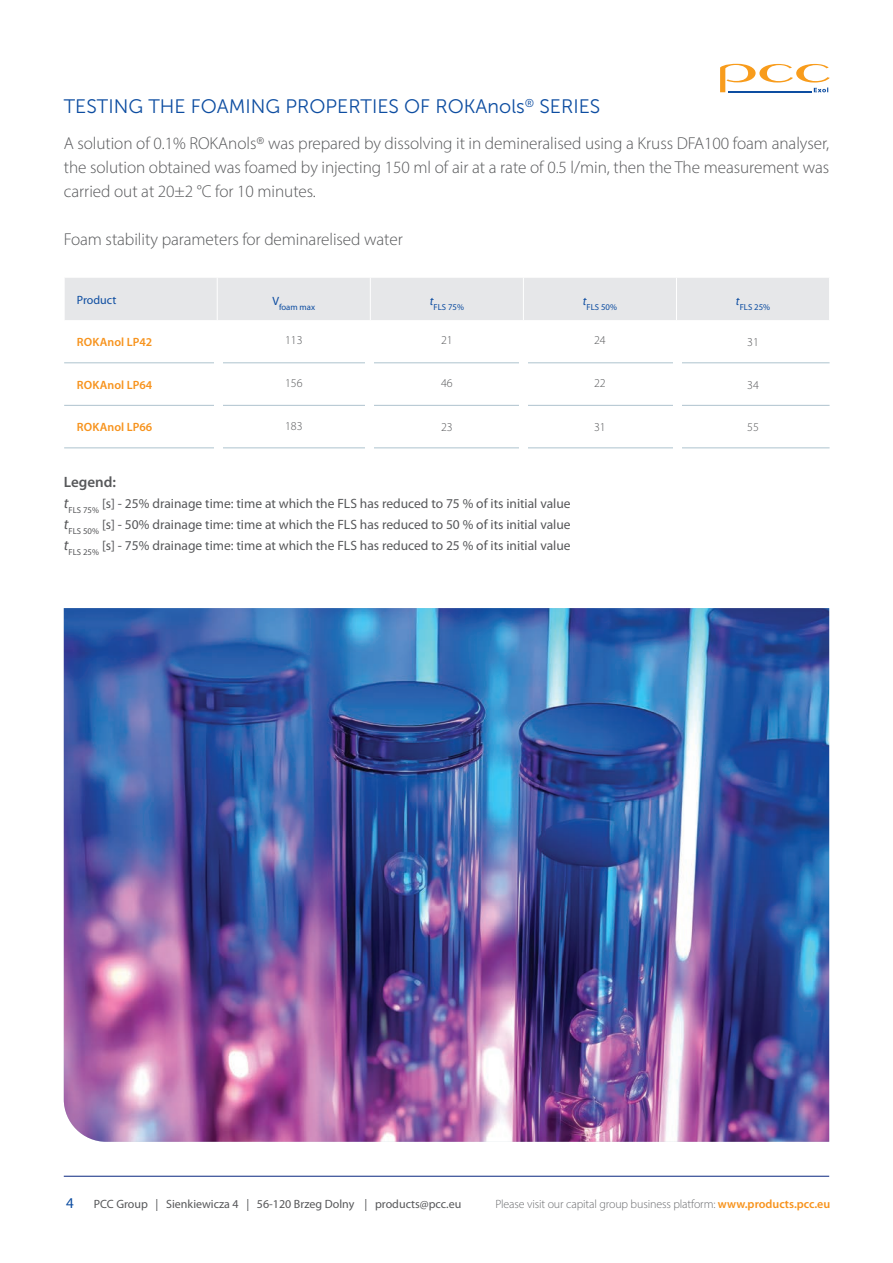
<style>
.page{position:relative;width:893px;height:1263px;background:#fff}
.page>*{position:absolute;margin:0;border:0;box-sizing:border-box;transform-origin:0 0}
.t1{font:19.5px "Museo Sans 300";color:#0d4da1}
.t2{font:300 17.25px/24px "Myriad Pro";letter-spacing:-.005em;color:#57585a;text-align:justify}
.t3{font:600 15px "Myriad Pro";color:#57585a}
.t4{font:15px "Myriad Pro";color:#0d4da1}
.t5{font:13.5px/21px "Myriad Pro";color:#57585a;text-align:justify}
.t6{font:300 12px "Myriad Pro";letter-spacing:-.01em;color:#6c6d70}
.t7{font:12px "Myriad Pro";color:#57585a}
.t8{font:600 12px "Myriad Pro";color:#f7931d}
.t9{font:300 12px "Myriad Pro";color:#57585a}
.t10{font:12px "Myriad Pro";color:#0d4da1}
.t11{font:8.7px "Myriad Pro";color:#0d4da1}
.s1{font-style:italic;font-size:15px}
.s2{font-weight:600;color:#f7931d}
</style>
<div class="page">
<div style="left:65px;top:278px;width:764px;height:42px;background:#e6e7e9"></div>
<svg style="left:64px;top:363px;width:766px;height:42px"></svg>
<hr style="left:217px;top:278px;width:1px;height:42px;background:#fff">
<hr style="left:370px;top:278px;width:1px;height:42px;background:#fff">
<hr style="left:523px;top:278px;width:1px;height:42px;background:#fff">
<hr style="left:676px;top:278px;width:1px;height:42px;background:#fff">
<hr style="left:64px;top:362px;width:153px;height:1px;background:#aec3ce">
<hr style="left:217px;top:362px;width:153px;height:1px;background:#aec3ce">
<hr style="left:370px;top:362px;width:153px;height:1px;background:#aec3ce">
<hr style="left:523px;top:362px;width:153px;height:1px;background:#aec3ce">
<hr style="left:676px;top:362px;width:154px;height:1px;background:#aec3ce">
<hr style="left:64px;top:405px;width:153px;height:1px;background:#aec3ce">
<hr style="left:217px;top:405px;width:153px;height:1px;background:#aec3ce">
<hr style="left:370px;top:405px;width:153px;height:1px;background:#aec3ce">
<hr style="left:523px;top:405px;width:153px;height:1px;background:#aec3ce">
<hr style="left:676px;top:405px;width:154px;height:1px;background:#aec3ce">
<hr style="left:64px;top:447px;width:153px;height:1px;background:#aec3ce">
<hr style="left:217px;top:447px;width:153px;height:1px;background:#aec3ce">
<hr style="left:370px;top:447px;width:153px;height:1px;background:#aec3ce">
<hr style="left:523px;top:447px;width:153px;height:1px;background:#aec3ce">
<hr style="left:676px;top:447px;width:154px;height:1px;background:#aec3ce">
<div style="left:214px;top:345px;width:9px;height:119px;background:#fff"></div>
<div style="left:366px;top:345px;width:8px;height:119px;background:#fff"></div>
<div style="left:520px;top:345px;width:8px;height:119px;background:#fff"></div>
<div style="left:674px;top:345px;width:8px;height:119px;background:#fff"></div>
<svg style="left:720px;top:64px;width:110px;height:28px"></svg>
<hr style="left:728px;top:91px;width:84px;height:1px;background:#0d4da1">
<hr style="left:64px;top:1176px;width:765px;height:1px;background:#253f8e">
<img style="left:64px;top:608px;width:765px;height:534px">
<p class="t1" style="left:64px;top:96px;width:538px">TESTING THE FOAMING PROPERTIES OF ROKAnols<sup>®</sup> SERIES</p>
<p class="t2" style="left:64px;top:131px;width:767px">A solution of 0.1% ROKAnols<sup>®</sup> was prepared by dissolving it in demineralised using a Kruss DFA100 foam analyser, the solution obtained was foamed by injecting 150 ml of air at a rate of 0.5 l/min, then the The measurement was carried out at 20±2 °C for 10 minutes.</p>
<p class="t2" style="left:64px;top:227px;width:341px">Foam stability parameters for deminarelised water</p>
<p class="t10" style="left:77px;top:292px;width:41px">Product</p>
<p class="t11" style="left:272px;top:301px;width:44px"><sup>V</sup>foam max</p>
<p class="t11" style="left:430px;top:301px;width:36px"><sup>t</sup>FLS 75%</p>
<p class="t11" style="left:583px;top:301px;width:36px"><sup>t</sup>FLS 50%</p>
<p class="t11" style="left:736px;top:301px;width:36px"><sup>t</sup>FLS 25%</p>
<p class="t8" style="left:77px;top:334px;width:77px">ROKAnol LP42</p>
<p class="t9" style="left:285px;top:333px;width:19px">113</p>
<p class="t9" style="left:441px;top:333px;width:13px">21</p>
<p class="t9" style="left:594px;top:333px;width:13px">24</p>
<p class="t9" style="left:747px;top:335px;width:13px">31</p>
<p class="t8" style="left:77px;top:377px;width:77px">ROKAnol LP64</p>
<p class="t9" style="left:285px;top:376px;width:19px">156</p>
<p class="t9" style="left:441px;top:376px;width:13px">46</p>
<p class="t9" style="left:594px;top:376px;width:13px">22</p>
<p class="t9" style="left:747px;top:377px;width:13px">34</p>
<p class="t8" style="left:77px;top:419px;width:77px">ROKAnol LP66</p>
<p class="t9" style="left:285px;top:418px;width:19px">183</p>
<p class="t9" style="left:441px;top:420px;width:13px">23</p>
<p class="t9" style="left:594px;top:420px;width:13px">31</p>
<p class="t9" style="left:747px;top:420px;width:13px">55</p>
<p class="t3" style="left:64px;top:472px;width:54px">Legend:</p>
<p class="t5" style="left:64px;top:492px;width:508px"><span class="s1">t</span><sub>FLS</sub> <sub>75%</sub> [s] - 25% drainage time: time at which the FLS has reduced to 75 % of its initial value <span class="s1">t</span><sub>FLS</sub> <sub>50%</sub> [s] - 50% drainage time: time at which the FLS has reduced to 50 % of its initial value <span class="s1">t</span><sub>FLS</sub> <sub>25%</sub> [s] - 75% drainage time: time at which the FLS has reduced to 25 % of its initial value</p>
<p class="t4" style="left:66px;top:1194px;width:9px">4</p>
<p class="t7" style="left:94px;top:1196px;width:369px">PCC Group | Sienkiewicza 4 | 56-120 Brzeg Dolny | products@pcc.eu</p>
<p class="t6" style="left:495px;top:1196px;width:336px">Please visit our capital group business platform: <span class="s2">www.products.pcc.eu</span></p>
</div>
